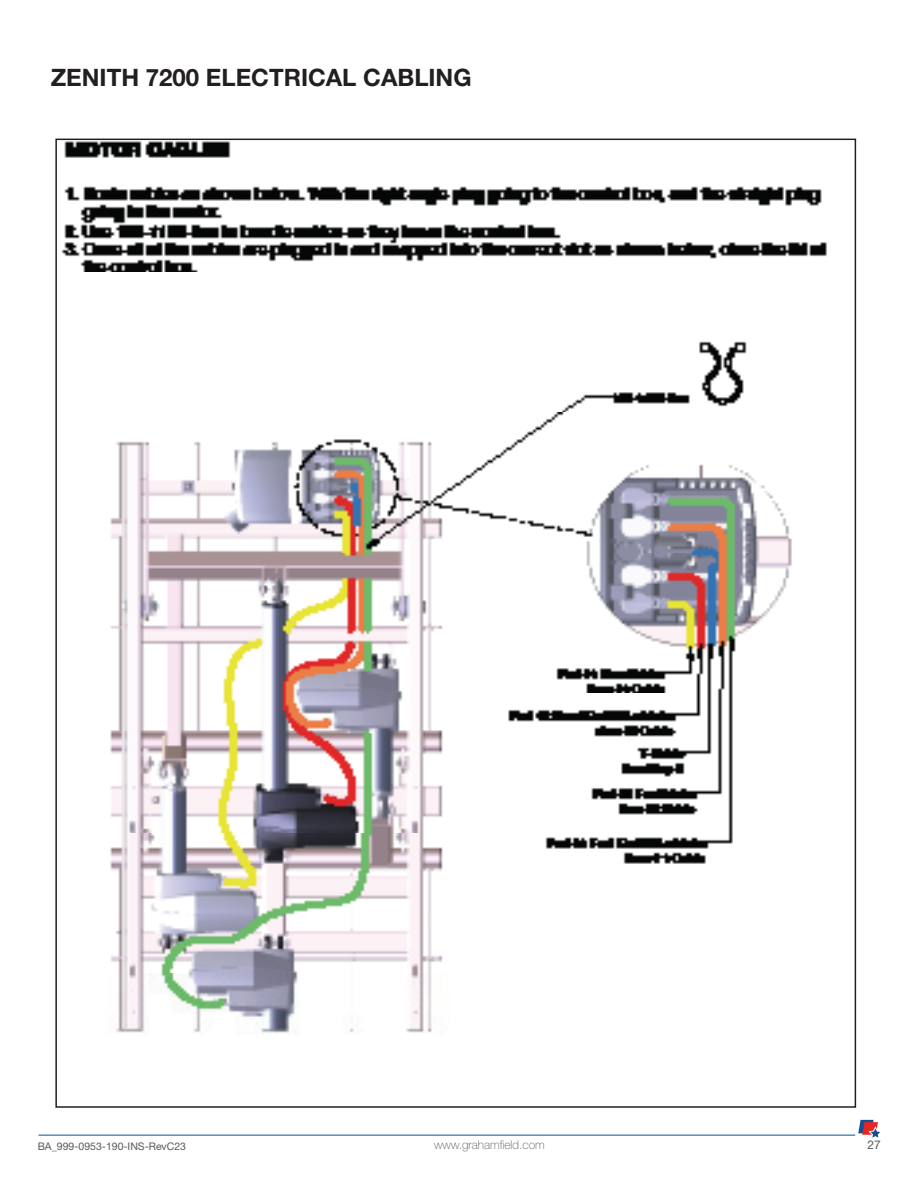
<style>
.page{position:relative;width:918px;height:1188px;background:#fff}
.page>*{position:absolute;margin:0;border:0;box-sizing:border-box;transform-origin:0 0}
.t1{font:700 24px "Helvetica Neue LT Std";color:#231f20}
.t2{font:100 12px "Helvetica Neue LT Std";color:#57585a}
.t3{font:12px "Helvetica Neue LT Std";color:#57585a}
.t4{font:10.5px "Helvetica Neue LT Std";color:#57585a}
</style>
<div class="page">
<img style="left:61px;top:142px;width:766px;height:892px">
<hr style="left:38px;top:1135px;width:817px;height:1px;background:#005090">
<svg style="left:858px;top:1120px;width:22px;height:18px"></svg>
<p class="t1" style="left:51px;top:63px;width:422px">ZENITH 7200 ELECTRICAL CABLING</p>
<p class="t4" style="left:38px;top:1140px;width:150px">BA_999-0953-190-INS-RevC23</p>
<p class="t2" style="left:434px;top:1138px;width:112px">www.grahamfield.com</p>
<p class="t3" style="left:867px;top:1138px;width:15px">27</p>
</div>
